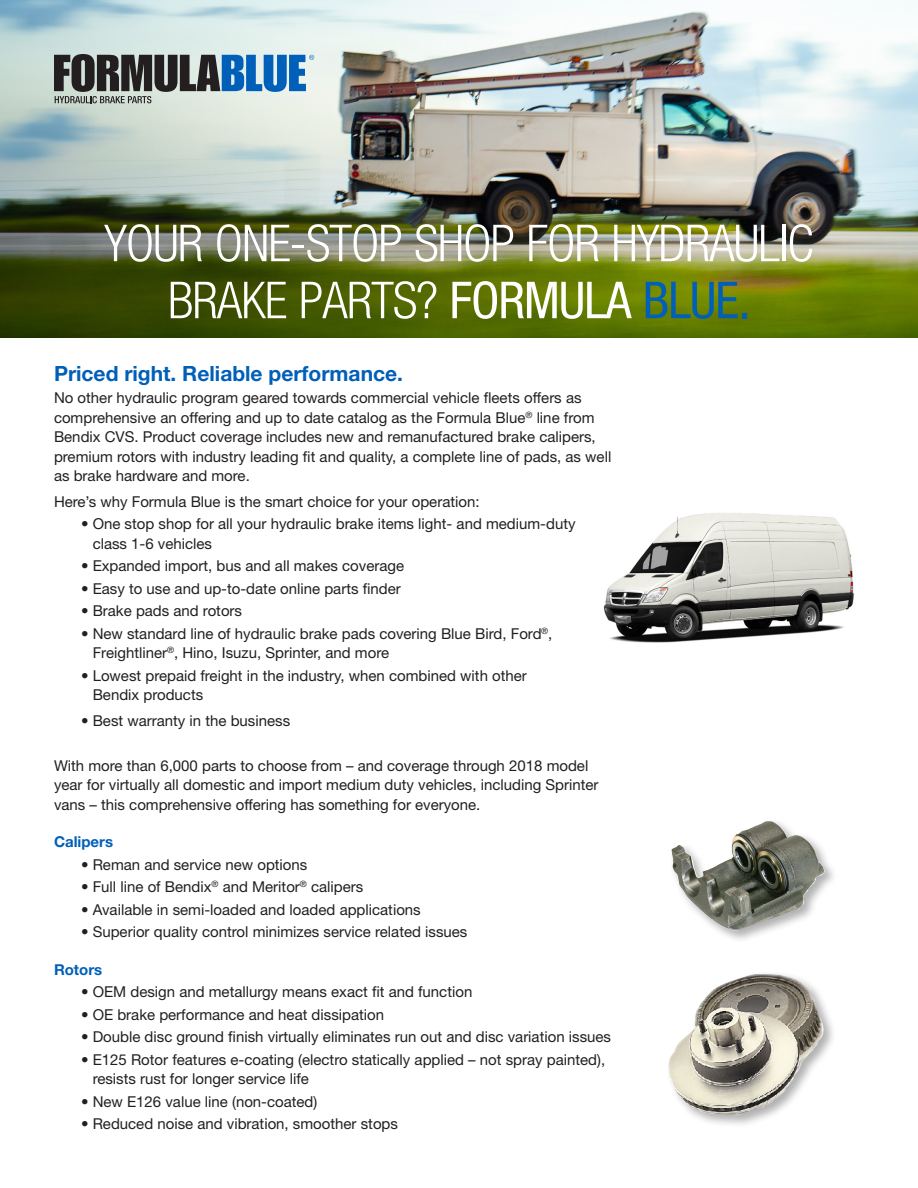
<style>
.page{position:relative;width:918px;height:1188px;background:#fff}
.page>*{position:absolute;margin:0;border:0;box-sizing:border-box;transform-origin:0 0}
.t1{font:300 condensed 51px/57px "Helvetica Neue LT Std";letter-spacing:-.02em;color:#fff;text-align:center}
.t2{font:700 21px "Helvetica Neue LT Std";color:#005fb9}
.t3{font:15px/19.5px "Helvetica Neue LT Std";color:#231f20}
.t4{font:700 15px "Helvetica Neue LT Std";color:#005fb9}
.s1{font-weight:400}
.s2{font-weight:400;color:#005fb9}
</style>
<div class="page">
<img style="left:0;top:0;width:918px;height:338px">
<div style="left:669px;top:818px;width:169px;height:126px;background:#231f20;opacity:.35"></div>
<img style="left:671px;top:821px;width:154px;height:110px">
<div style="left:666px;top:973px;width:171px;height:155px;background:#231f20;opacity:.35"></div>
<img style="left:667px;top:974px;width:161px;height:144px">
<svg style="left:54px;top:54px;width:260px;height:49px;background:#6f8391"></svg>
<img style="left:603px;top:513px;width:251px;height:130px">
<p class="t1" style="left:104px;top:214px;width:711px">YOUR ONE-STOP SHOP FOR HYDRAULIC<br>BRAKE PARTS? <span class="s1">FORMULA</span> <span class="s2">BLUE.</span></p>
<p class="t2" style="left:54px;top:361px;width:351px">Priced right. Reliable performance.</p>
<p class="t3" style="left:54px;top:388px;width:559px">No other hydraulic program geared towards commercial vehicle fleets offers as comprehensive an offering and up to date catalog as the Formula Blue<sup>®</sup> line from Bendix CVS. Product coverage includes new and remanufactured brake calipers, premium rotors with industry leading fit and quality, a complete line of pads, as well as brake hardware and more.</p>
<p class="t3" style="left:54px;top:492px;width:427px">Here’s why Formula Blue is the smart choice for your operation:</p>
<p class="t3" style="left:93px;top:514px;width:484px;text-indent:-12px">• One stop shop for all your hydraulic brake items light- and medium-duty class 1-6 vehicles</p>
<p class="t3" style="left:81px;top:556px;width:325px">• Expanded import, bus and all makes coverage</p>
<p class="t3" style="left:81px;top:579px;width:321px">• Easy to use and up-to-date online parts finder</p>
<p class="t3" style="left:81px;top:601px;width:163px">• Brake pads and rotors</p>
<p class="t3" style="left:93px;top:624px;width:461px;text-indent:-12px">• New standard line of hydraulic brake pads covering Blue Bird, Ford<sup>®</sup>,<br>Freightliner<sup>®</sup>, Hino, Isuzu, Sprinter, and more</p>
<p class="t3" style="left:93px;top:666px;width:436px;text-indent:-12px">• Lowest prepaid freight in the industry, when combined with other<br>Bendix products</p>
<p class="t3" style="left:81px;top:711px;width:211px">• Best warranty in the business</p>
<p class="t3" style="left:54px;top:756px;width:546px">With more than 6,000 parts to choose from – and coverage through 2018 model year for virtually all domestic and import medium duty vehicles, including Sprinter vans – this comprehensive offering has something for everyone.</p>
<p class="t4" style="left:54px;top:833px;width:61px">Calipers</p>
<p class="t3" style="left:81px;top:855px;width:228px">• Reman and service new options</p>
<p class="t3" style="left:81px;top:877px;width:284px">• Full line of Bendix<sup>®</sup> and Meritor<sup>®</sup> calipers</p>
<p class="t3" style="left:81px;top:900px;width:341px">• Available in semi-loaded and loaded applications</p>
<p class="t3" style="left:81px;top:922px;width:388px">• Superior quality control minimizes service related issues</p>
<p class="t4" style="left:54px;top:960px;width:50px">Rotors</p>
<p class="t3" style="left:81px;top:982px;width:393px">• OEM design and metallurgy means exact fit and function</p>
<p class="t3" style="left:81px;top:1005px;width:305px">• OE brake performance and heat dissipation</p>
<p class="t3" style="left:81px;top:1027px;width:532px">• Double disc ground finish virtually eliminates run out and disc variation issues</p>
<p class="t3" style="left:93px;top:1050px;width:514px;text-indent:-12px">• E125 Rotor features e-coating (electro statically applied – not spray painted), resists rust for longer service life</p>
<p class="t3" style="left:81px;top:1092px;width:238px">• New E126 value line (non-coated)</p>
<p class="t3" style="left:81px;top:1114px;width:319px">• Reduced noise and vibration, smoother stops</p>
</div>
